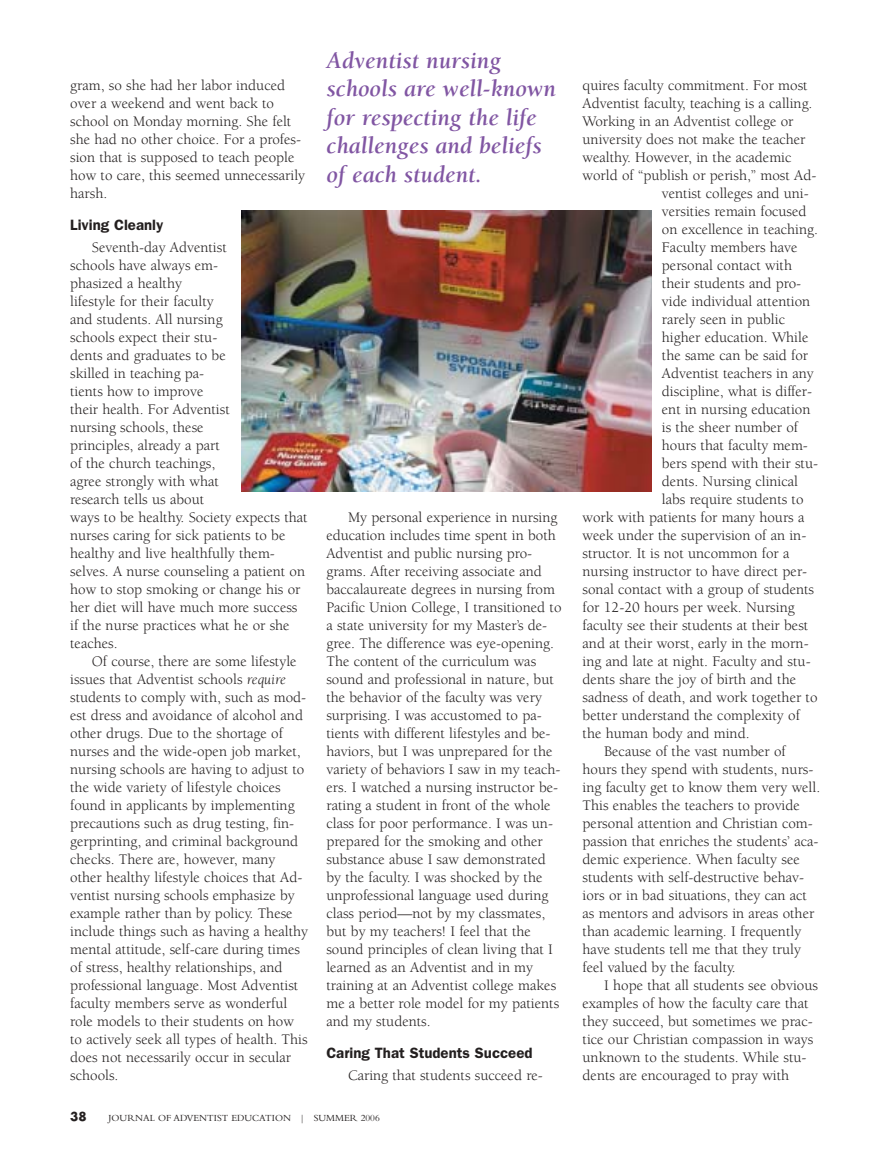
<style>
.page{position:relative;width:891px;height:1161px;background:#fff}
.page>*{position:absolute;margin:0;border:0;box-sizing:border-box;transform-origin:0 0}
.t1{font:italic 700 24px/28.5px "Berkeley";color:#8156a3}
.t2{font:15px/18px "Berkeley";color:#231f1f}
.t3{font:600 15px "Franklin Gothic";color:#231f1f}
.t4{font:700 12px "Futura";color:#231f1f}
.t5{font:9.75px "Bembo";color:#231f1f}
.s1{font-style:italic}
</style>
<div class="page">
<img style="left:241px;top:210px;width:411px;height:282px">
<p class="t2" style="left:70px;top:78px;width:236px">gram, so she had her labor induced over a weekend and went back to school on Monday morning. She felt she had no other choice. For a profes&shy;sion that is supposed to teach people how to care, this seemed unnecessarily harsh.</p>
<p class="t3" style="left:70px;top:220px;width:95px">Living Cleanly</p>
<p class="t2" style="left:70px;top:240px;width:239px;text-indent:22px">Seventh-day Adventist<br>schools have always em-<br>phasized a healthy<br>lifestyle for their faculty<br>and students. All nursing<br>schools expect their stu-<br>dents and graduates to be<br>skilled in teaching pa-<br>tients how to improve<br>their health. For Adventist<br>nursing schools, these<br>principles, already a part<br>of the church teachings,<br>agree strongly with what<br>research tells us about<br>ways to be healthy. Society expects that nurses caring for sick patients to be healthy and live healthfully them&shy;selves. A nurse counseling a patient on how to stop smoking or change his or her diet will have much more success if the nurse practices what he or she teaches.</p>
<p class="t2" style="left:70px;top:654px;width:239px;text-indent:22px">Of course, there are some lifestyle issues that Adventist schools <span class="s1">require </span>students to comply with, such as mod&shy;est dress and avoidance of alcohol and other drugs. Due to the shortage of nurses and the wide-open job market, nursing schools are having to adjust to the wide variety of lifestyle choices found in applicants by implementing precautions such as drug testing, fin&shy;gerprinting, and criminal background checks. There are, however, many other healthy lifestyle choices that Ad&shy;ventist nursing schools emphasize by example rather than by policy. These include things such as having a healthy mental attitude, self-care during times of stress, healthy relationships, and professional language. Most Adventist faculty members serve as wonderful role models to their students on how to actively seek all types of health. This does not necessarily occur in secular schools.</p>
<h1 class="t1" style="left:327px;top:48px;width:231px">Adventist nursing schools are well-known for respecting the life challenges and beliefs of each student.</h1>
<p class="t2" style="left:326px;top:510px;width:237px;text-indent:22px">My personal experience in nursing education includes time spent in both Adventist and public nursing pro&shy;grams. After receiving associate and baccalaureate degrees in nursing from Pacific Union College, I transitioned to a state university for my Master’s de&shy;gree. The difference was eye-opening.<br>The content of the curriculum was sound and professional in nature, but the behavior of the faculty was very surprising. I was accustomed to pa&shy;tients with different lifestyles and be&shy;haviors, but I was unprepared for the variety of behaviors I saw in my teach&shy;ers. I watched a nursing instructor be&shy;rating a student in front of the whole class for poor performance. I was un&shy;prepared for the smoking and other substance abuse I saw demonstrated by the faculty. I was shocked by the unprofessional language used during class period—not by my classmates, but by my teachers! I feel that the sound principles of clean living that I learned as an Adventist and in my training at an Adventist college makes me a better role model for my patients and my students.</p>
<p class="t3" style="left:326px;top:1048px;width:208px">Caring That Students Succeed</p>
<p class="t2" style="left:348px;top:1068px;width:196px">Caring that students succeed re-</p>
<p class="t4" style="left:70px;top:1111px;width:18px">38</p>
<p class="t5" style="left:109px;top:1115px;width:273px">JOURNAL OF ADVENTIST EDUCATION | SUMMER 2006</p>
<p class="t2" style="left:583px;top:78px;width:227px">quires faculty commitment. For most</p>
<p class="t2" style="left:583px;top:96px;width:231px">Adventist faculty, teaching is a calling.</p>
<p class="t2" style="left:583px;top:114px;width:212px">Working in an Adventist college or</p>
<p class="t2" style="left:583px;top:132px;width:224px">university does not make the teacher</p>
<p class="t2" style="left:583px;top:150px;width:210px">wealthy. However, in the academic</p>
<p class="t2" style="left:583px;top:168px;width:235px">world of “publish or perish,” most Ad-</p>
<p class="t2" style="left:662px;top:186px;width:148px">ventist colleges and uni-</p>
<p class="t2" style="left:662px;top:204px;width:146px">versities remain focused</p>
<p class="t2" style="left:662px;top:222px;width:158px">on excellence in teaching.</p>
<p class="t2" style="left:662px;top:240px;width:137px">Faculty members have</p>
<p class="t2" style="left:662px;top:258px;width:132px">personal contact with</p>
<p class="t2" style="left:662px;top:276px;width:141px">their students and pro-</p>
<p class="t2" style="left:662px;top:294px;width:150px">vide individual attention</p>
<p class="t2" style="left:662px;top:312px;width:125px">rarely seen in public</p>
<p class="t2" style="left:662px;top:330px;width:148px">higher education. While</p>
<p class="t2" style="left:662px;top:348px;width:148px">the same can be said for</p>
<p class="t2" style="left:662px;top:366px;width:153px">Adventist teachers in any</p>
<p class="t2" style="left:662px;top:384px;width:152px">discipline, what is differ-</p>
<p class="t2" style="left:662px;top:402px;width:150px">ent in nursing education</p>
<p class="t2" style="left:662px;top:420px;width:138px">is the sheer number of</p>
<p class="t2" style="left:662px;top:438px;width:148px">hours that faculty mem-</p>
<p class="t2" style="left:662px;top:456px;width:158px">bers spend with their stu-</p>
<p class="t2" style="left:662px;top:474px;width:138px">dents. Nursing clinical</p>
<p class="t2" style="left:662px;top:492px;width:143px">labs require students to</p>
<p class="t2" style="left:583px;top:510px;width:223px">work with patients for many hours a</p>
<p class="t2" style="left:583px;top:528px;width:225px">week under the supervision of an in-</p>
<p class="t2" style="left:583px;top:546px;width:208px">structor. It is not uncommon for a</p>
<p class="t2" style="left:583px;top:564px;width:226px">nursing instructor to have direct per-</p>
<p class="t2" style="left:583px;top:582px;width:233px">sonal contact with a group of students</p>
<p class="t2" style="left:583px;top:600px;width:214px">for 12-20 hours per week. Nursing</p>
<p class="t2" style="left:583px;top:618px;width:227px">faculty see their students at their best</p>
<p class="t2" style="left:583px;top:636px;width:228px">and at their worst, early in the morn-</p>
<p class="t2" style="left:583px;top:654px;width:230px">ing and late at night. Faculty and stu-</p>
<p class="t2" style="left:583px;top:672px;width:215px">dents share the joy of birth and the</p>
<p class="t2" style="left:583px;top:690px;width:236px">sadness of death, and work together to</p>
<p class="t2" style="left:583px;top:708px;width:219px">better understand the complexity of</p>
<p class="t2" style="left:583px;top:726px;width:169px">the human body and mind.</p>
<p class="t2" style="left:604px;top:744px;width:183px">Because of the vast number of</p>
<p class="t2" style="left:583px;top:762px;width:232px">hours they spend with students, nurs-</p>
<p class="t2" style="left:583px;top:780px;width:239px">ing faculty get to know them very well.</p>
<p class="t2" style="left:583px;top:798px;width:219px">This enables the teachers to provide</p>
<p class="t2" style="left:583px;top:816px;width:232px">personal attention and Christian com-</p>
<p class="t2" style="left:583px;top:834px;width:237px">passion that enriches the students’ aca-</p>
<p class="t2" style="left:583px;top:852px;width:219px">demic experience. When faculty see</p>
<p class="t2" style="left:583px;top:870px;width:223px">students with self-destructive behav-</p>
<p class="t2" style="left:583px;top:888px;width:226px">iors or in bad situations, they can act</p>
<p class="t2" style="left:583px;top:906px;width:233px">as mentors and advisors in areas other</p>
<p class="t2" style="left:583px;top:924px;width:220px">than academic learning. I frequently</p>
<p class="t2" style="left:583px;top:942px;width:220px">have students tell me that they truly</p>
<p class="t2" style="left:583px;top:960px;width:155px">feel valued by the faculty.</p>
<p class="t2" style="left:604px;top:978px;width:215px">I hope that all students see obvious</p>
<p class="t2" style="left:583px;top:996px;width:227px">examples of how the faculty care that</p>
<p class="t2" style="left:583px;top:1014px;width:232px">they succeed, but sometimes we prac-</p>
<p class="t2" style="left:583px;top:1032px;width:232px">tice our Christian compassion in ways</p>
<p class="t2" style="left:583px;top:1050px;width:225px">unknown to the students. While stu-</p>
<p class="t2" style="left:583px;top:1068px;width:208px">dents are encouraged to pray with</p>
</div>
